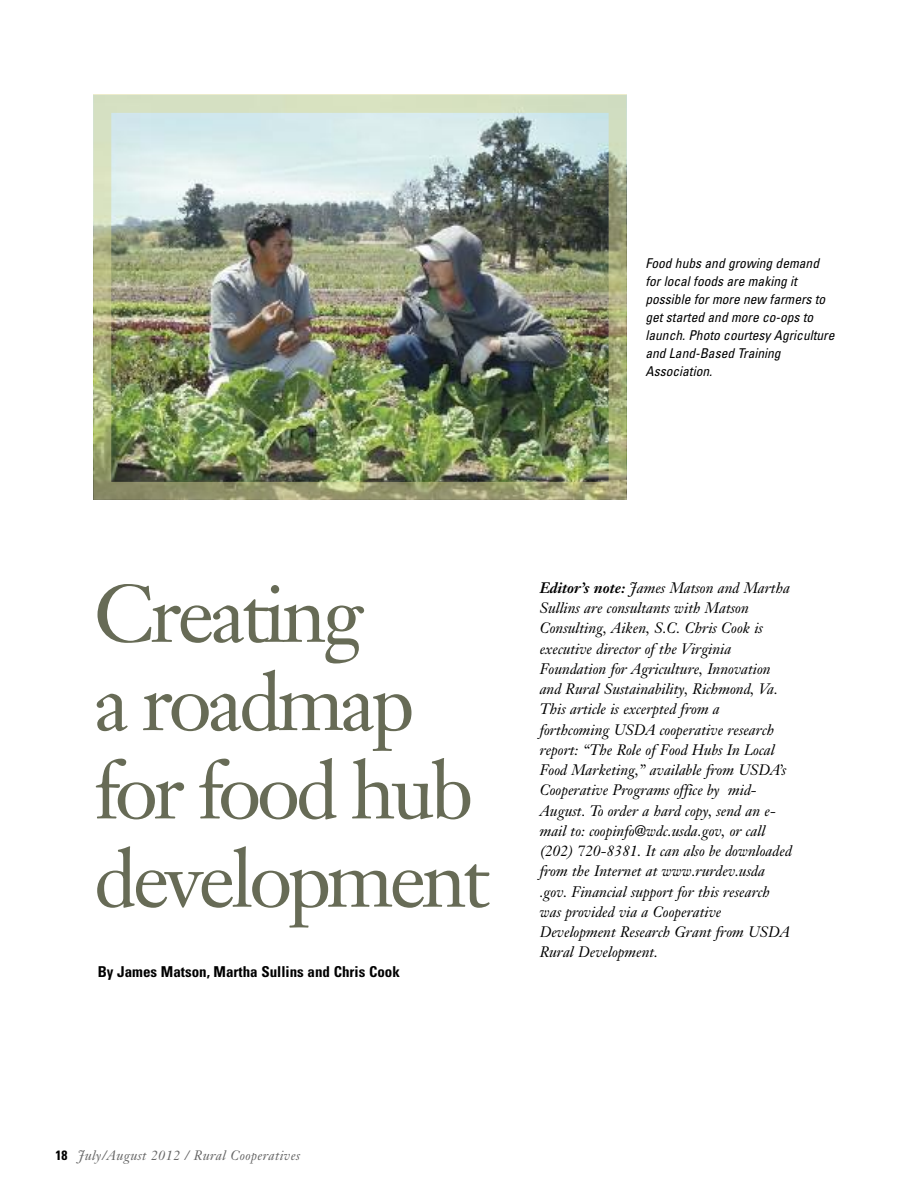
<style>
.page{position:relative;width:918px;height:1188px;background:#fff}
.page>*{position:absolute;margin:0;border:0;box-sizing:border-box;transform-origin:0 0}
.t1{font:79.95px/88.3px "Janson Text";letter-spacing:-.05em;color:#676b56}
.t2{font:italic 15px/20.2px "Janson Text";color:#000}
.t3{font:700 condensed 15px "Univers";color:#000}
.t4{font:italic condensed 13.5px/18px "Univers";color:#000}
.t5{font:italic 13.5px "Janson Text";letter-spacing:.025em;color:#666}
.s1{font-weight:700}
.s2{font-family:"Univers";font-weight:700;font-style:normal;font-stretch:condensed;color:#000}
</style>
<div class="page">
<img style="left:93px;top:96px;width:534px;height:404px">
<hr style="left:93px;top:95px;width:534px;height:1px;background:#edeccb">
<p class="t4" style="left:645px;top:255px;width:191px">Food hubs and growing demand for local foods are making it possible for more new farmers to get started and more co-ops to launch. Photo courtesy Agriculture and Land-Based Training<br>Association.</p>
<h1 class="t1" style="left:94px;top:578px;width:397px">Creating<br>a roadmap for food hub development</h1>
<p class="t2" style="left:540px;top:579px;width:254px"><span class="s1">Editor’s note:</span> James Matson and Martha Sullins are consultants with Matson Consulting, Aiken, S.C. Chris Cook is executive director of the Virginia Foundation for Agriculture, Innovation and Rural Sustainability, Richmond, Va.<br>This article is excerpted from a forthcoming USDA cooperative research report: “The Role of Food Hubs In Local Food Marketing,” available from USDA’s Cooperative Programs office by mid-August. To order a hard copy, send an e&shy;mail to: coopinfo@wdc.usda.gov, or call (202) 720-8381. It can also be downloaded from the Internet at www.rurdev.usda .gov. Financial support for this research was provided via a Cooperative Development Research Grant from USDA Rural Development.</p>
<p class="t3" style="left:98px;top:967px;width:304px">By James Matson, Martha Sullins and Chris Cook</p>
<p class="t5" style="left:56px;top:1150px;width:246px"><span class="s2">18</span> July/August 2012 / Rural Cooperatives</p>
</div>
